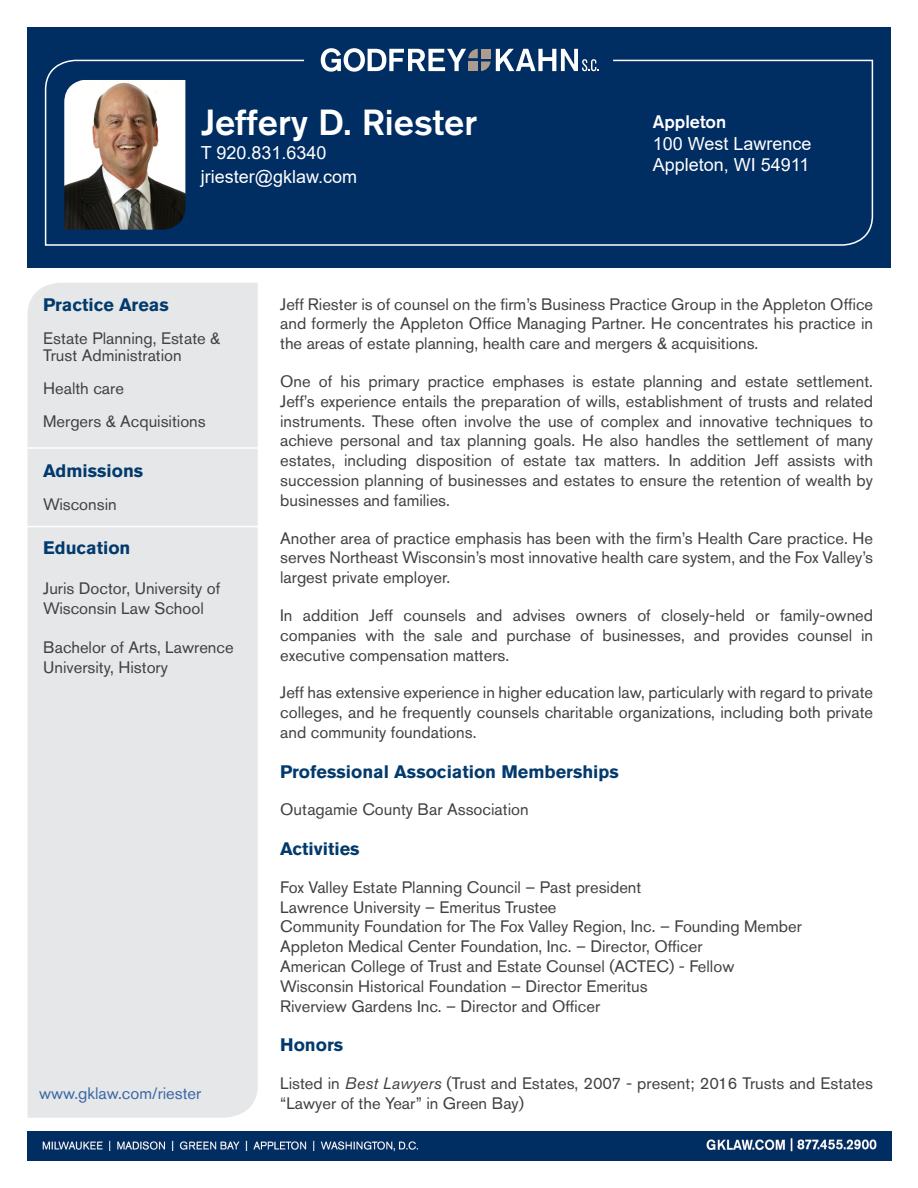
<style>
.page{position:relative;width:918px;height:1188px;background:#fff}
.page>*{position:absolute;margin:0;border:0;box-sizing:border-box;transform-origin:0 0}
.t1{font:500 36px "Akzidenz Grotesk Std";color:#fff}
.t2{font:700 18px "Akzidenz Grotesk Std";color:#033a6d}
.t3{font:18px/24px "Arial";color:#fff}
.t4{font:500 18px "Akzidenz Grotesk Std";color:#fff}
.t5{font:16.5px/19.8px "Akzidenz Grotesk Std";color:#414042}
.t6{font:16.5px "Akzidenz Grotesk Std";color:#3a68a5}
.s1{font-style:italic}
</style>
<div class="page">
<div style="left:27px;top:27px;width:864px;height:241px;background:#002d62"></div>
<svg style="left:321px;top:48px;width:257px;height:11px"></svg>
<svg style="left:44px;top:59px;width:830px;height:187px"></svg>
<img style="left:64px;top:80px;width:121px;height:150px">
<div style="left:27px;top:283px;width:231px;height:835px;background:#e6e7e8"></div>
<hr style="left:20px;top:447px;width:242px;height:2px;background:#fff">
<hr style="left:21px;top:526px;width:242px;height:1px;background:#fff">
<img style="left:27px;top:1132px;width:864px;height:29px">
<h1 class="t1" style="left:201px;top:100px;width:278px">Jeffery D. Riester</h1>
<p class="t3" style="left:201px;top:140px;width:158px">T 920.831.6340 jriester@gklaw.com</p>
<p class="t4" style="left:653px;top:111px;width:75px">Appleton</p>
<p class="t3" style="left:653px;top:133px;width:160px;line-height:21.6px">100 West Lawrence<br>Appleton, WI 54911</p>
<p class="t2" style="left:43px;top:295px;width:127px">Practice Areas</p>
<p class="t5" style="left:43px;top:330px;width:179px;line-height:16.5px">Estate Planning, Estate &amp;<br>Trust Administration</p>
<p class="t5" style="left:43px;top:371px;width:164px;line-height:33px">Health care<br>Mergers &amp; Acquisitions</p>
<p class="t2" style="left:43px;top:460px;width:102px">Admissions</p>
<p class="t5" style="left:43px;top:494px;width:75px">Wisconsin</p>
<p class="t2" style="left:43px;top:538px;width:89px">Education</p>
<p class="t5" style="left:43px;top:578px;width:179px">Juris Doctor, University of<br>Wisconsin Law School</p>
<p class="t5" style="left:43px;top:638px;width:192px">Bachelor of Arts, Lawrence<br>University, History</p>
<p class="t6" style="left:39px;top:1084px;width:164px">www.gklaw.com/riester</p>
<p class="t5" style="left:280px;top:294px;width:595px;text-align:justify">Jeff Riester is of counsel on the firm’s Business Practice Group in the Appleton Office and formerly the Appleton Office Managing Partner. He concentrates his practice in the areas of estate planning, health care and mergers &amp; acquisitions.</p>
<p class="t5" style="left:280px;top:371px;width:594px;text-align:justify">One of his primary practice emphases is estate planning and estate settlement.<br>Jeff’s experience entails the preparation of wills, establishment of trusts and related instruments. These often involve the use of complex and innovative techniques to achieve personal and tax planning goals. He also handles the settlement of many estates, including disposition of estate tax matters. In addition Jeff assists with succession planning of businesses and estates to ensure the retention of wealth by businesses and families.</p>
<p class="t5" style="left:280px;top:528px;width:594px;text-align:justify">Another area of practice emphasis has been with the firm’s Health Care practice. He serves Northeast Wisconsin’s most innovative health care system, and the Fox Valley’s largest private employer.</p>
<p class="t5" style="left:280px;top:605px;width:595px;text-align:justify">In addition Jeff counsels and advises owners of closely-held or family-owned companies with the sale and purchase of businesses, and provides counsel in executive compensation matters.</p>
<p class="t5" style="left:280px;top:683px;width:595px;text-align:justify">Jeff has extensive experience in higher education law, particularly with regard to private colleges, and he frequently counsels charitable organizations, including both private and community foundations.</p>
<p class="t2" style="left:280px;top:761px;width:340px">Professional Association Memberships</p>
<p class="t5" style="left:280px;top:800px;width:250px">Outagamie County Bar Association</p>
<p class="t2" style="left:280px;top:838px;width:81px">Activities</p>
<p class="t5" style="left:280px;top:877px;width:523px">Fox Valley Estate Planning Council – Past president<br>Lawrence University – Emeritus Trustee<br>Community Foundation for The Fox Valley Region, Inc. – Founding Member Appleton Medical Center Foundation, Inc. – Director, Officer<br>American College of Trust and Estate Counsel (ACTEC) - Fellow Wisconsin Historical Foundation – Director Emeritus<br>Riverview Gardens Inc. – Director and Officer</p>
<p class="t2" style="left:280px;top:1034px;width:65px">Honors</p>
<p class="t5" style="left:280px;top:1073px;width:594px">Listed in <span class="s1">Best Lawyers</span> (Trust and Estates, 2007 - present; 2016 Trusts and Estates “Lawyer of the Year” in Green Bay)</p>
</div>
